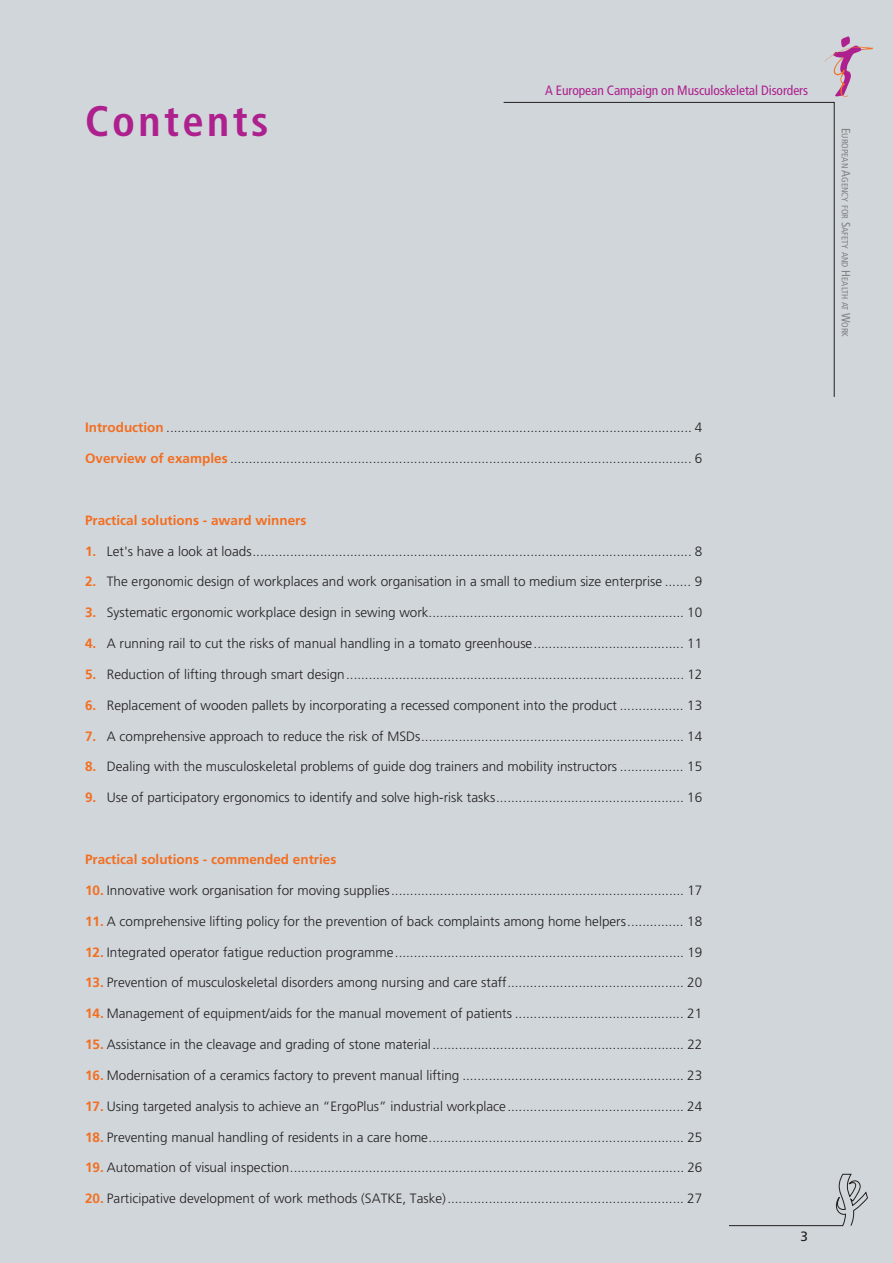
<style>
.page{position:relative;width:893px;height:1263px;background:#d0d6da}
.page>*{position:absolute;margin:0;border:0;box-sizing:border-box;transform-origin:0 0}
.t1{font:700 condensed 42.6px "Frutiger";letter-spacing:.08em;color:#ad208e}
.t2{font:300 13.5px "Frutiger";color:#231f20}
.t3{font:700 13.5px "Frutiger";color:#f36e21}
.t4{font:condensed 13.5px "Frutiger";letter-spacing:-.005em;color:#ad208e}
.t5{font:13.5px "Frutiger";color:#231f20}
.t6{font:condensed 9px "Frutiger";color:#808285}
.s1{font-size:12px}
.s2{font-weight:700;color:#f36e21}
</style>
<div class="page">
<svg style="left:729px;top:1173px;width:139px;height:54px"></svg>
<svg style="left:503px;top:102px;width:332px;height:295px"></svg>
<svg style="left:824px;top:36px;width:49px;height:61px"></svg>
<h1 class="t1" style="left:85px;top:104px;width:185px">Contents</h1>
<p class="t4" style="left:545px;top:85px;width:265px">A European Campaign on Musculoskeletal Disorders</p>
<p class="t6" style="left:848px;top:128px;width:211px;rotate:90deg"><span class="s1">E</span>UROPEAN <span class="s1">A</span>GENCY FOR <span class="s1">S</span>AFETY AND <span class="s1">H</span>EALTH AT <span class="s1">W</span>ORK</p>
<p class="t2" style="left:85px;top:422px;width:619px"><span class="s2">Introduction</span> ............................................................................................................................................ 4</p>
<p class="t2" style="left:85px;top:453px;width:619px"><span class="s2">Overview of examples</span> ........................................................................................................................... 6</p>
<p class="t3" style="left:85px;top:515px;width:223px">Practical solutions - award winners</p>
<p class="t2" style="left:85px;top:545px;width:619px"><span class="s2">1.</span> Let's have a look at loads..................................................................................................................... 8</p>
<p class="t2" style="left:85px;top:576px;width:619px"><span class="s2">2.</span> The ergonomic design of workplaces and work organisation in a small to medium size enterprise ....... 9</p>
<p class="t2" style="left:85px;top:607px;width:619px"><span class="s2">3.</span> Systematic ergonomic workplace design in sewing work.................................................................... 10</p>
<p class="t2" style="left:85px;top:638px;width:619px"><span class="s2">4.</span> A running rail to cut the risks of manual handling in a tomato greenhouse........................................ 11</p>
<p class="t2" style="left:85px;top:669px;width:619px"><span class="s2">5.</span> Reduction of lifting through smart design.......................................................................................... 12</p>
<p class="t2" style="left:85px;top:700px;width:619px"><span class="s2">6.</span> Replacement of wooden pallets by incorporating a recessed component into the product ................. 13</p>
<p class="t2" style="left:85px;top:730px;width:619px"><span class="s2">7.</span> A comprehensive approach to reduce the risk of MSDs...................................................................... 14</p>
<p class="t2" style="left:85px;top:761px;width:619px"><span class="s2">8.</span> Dealing with the musculoskeletal problems of guide dog trainers and mobility instructors ................. 15</p>
<p class="t2" style="left:85px;top:792px;width:619px"><span class="s2">9.</span> Use of participatory ergonomics to identify and solve high-risk tasks.................................................. 16</p>
<p class="t3" style="left:85px;top:854px;width:253px">Practical solutions - commended entries</p>
<p class="t2" style="left:85px;top:885px;width:619px"><span class="s2">10.</span> Innovative work organisation for moving supplies.............................................................................. 17</p>
<p class="t2" style="left:85px;top:915px;width:619px"><span class="s2">11.</span> A comprehensive lifting policy for the prevention of back complaints among home helpers............... 18</p>
<p class="t2" style="left:85px;top:946px;width:619px"><span class="s2">12.</span> Integrated operator fatigue reduction programme............................................................................. 19</p>
<p class="t2" style="left:85px;top:977px;width:619px"><span class="s2">13.</span> Prevention of musculoskeletal disorders among nursing and care staff............................................... 20</p>
<p class="t2" style="left:85px;top:1008px;width:619px"><span class="s2">14.</span> Management of equipment/aids for the manual movement of patients ............................................. 21</p>
<p class="t2" style="left:85px;top:1039px;width:619px"><span class="s2">15.</span> Assistance in the cleavage and grading of stone material................................................................... 22</p>
<p class="t2" style="left:85px;top:1070px;width:619px"><span class="s2">16.</span> Modernisation of a ceramics factory to prevent manual lifting ........................................................... 23</p>
<p class="t2" style="left:85px;top:1100px;width:619px"><span class="s2">17.</span> Using targeted analysis to achieve an “ErgoPlus” industrial workplace............................................... 24</p>
<p class="t2" style="left:85px;top:1131px;width:619px"><span class="s2">18.</span> Preventing manual handling of residents in a care home.................................................................... 25</p>
<p class="t2" style="left:85px;top:1162px;width:619px"><span class="s2">19.</span> Automation of visual inspection......................................................................................................... 26</p>
<p class="t2" style="left:85px;top:1193px;width:619px"><span class="s2">20.</span> Participative development of work methods (SATKE, Taske)............................................................... 27</p>
<p class="t5" style="left:800px;top:1231px;width:9px">3</p>
</div>
